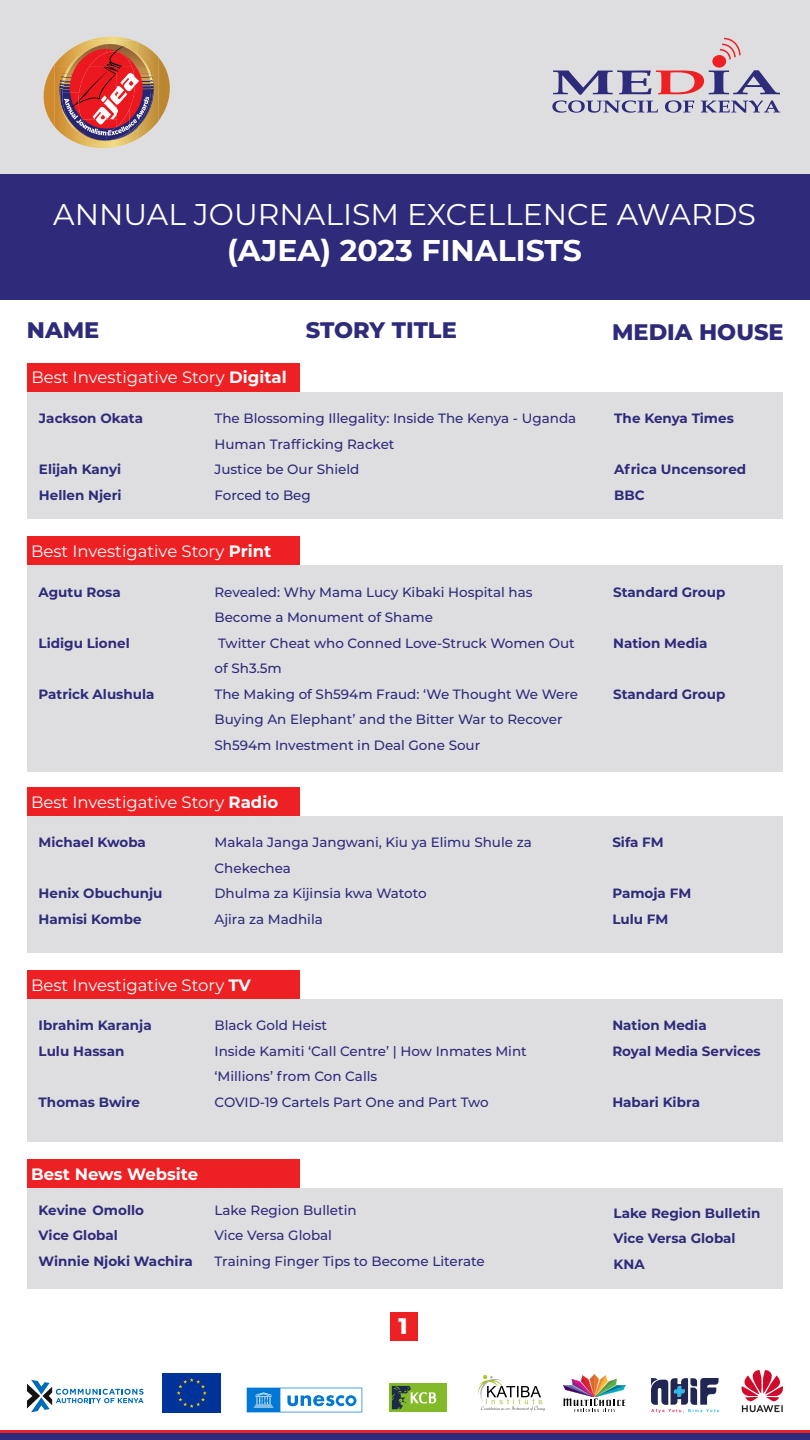
<style>
.page{position:relative;width:810px;height:1440px;background:#fff}
.page>*{position:absolute;margin:0;border:0;box-sizing:border-box;transform-origin:0 0}
.t1{font:30px/36px "Montserrat";color:#fff;text-align:center}
.t2{font:700 30px "Montserrat";color:#fff}
.t3{font:800 22.5px "Montserrat";color:#2e2b7a}
.t4{font:800 22.5px "Montserrat";color:#fff}
.t5{font:16.5px "Montserrat";color:#fff}
.t6{font:700 16.5px "Montserrat";color:#fff}
.t7{font:500 13.5px/25.5px "Montserrat";color:#2e2b7a}
.t8{font:700 13.5px "Montserrat";color:#2e2b7a}
.s1{font-weight:700}
</style>
<div class="page">
<div style="left:0;top:1433px;width:810px;height:7px;background:#2e2b7a"></div>
<hr style="left:0;top:1430px;width:810px;height:3px;background:#ed2124">
<img style="left:478px;top:1375px;width:67px;height:37px">
<img style="left:486px;top:1399px;width:56px;height:5px">
<img style="left:511px;top:1406px;width:28px;height:5px">
<img style="left:487px;top:1386px;width:54px;height:11px">
<svg style="left:651px;top:1378px;width:68px;height:35px"></svg>
<svg style="left:741px;top:1370px;width:42px;height:42px"></svg>
<div style="left:389px;top:1384px;width:58px;height:28px;background:#82ba29"></div>
<svg style="left:392px;top:1386px;width:44px;height:23px"></svg>
<svg style="left:27px;top:1380px;width:117px;height:32px"></svg>
<div style="left:162px;top:1373px;width:59px;height:39px;background:#039"></div>
<svg style="left:177px;top:1378px;width:30px;height:30px"></svg>
<svg style="left:563px;top:1374px;width:63px;height:38px"></svg>
<svg style="left:247px;top:1388px;width:115px;height:24px"></svg>
<div style="left:0;top:0;width:810px;height:300px;background:#dedee0"></div>
<svg style="left:43px;top:37px;width:127px;height:111px"></svg>
<img style="left:54px;top:40px;width:84px;height:27px">
<img style="left:138px;top:40px;width:20px;height:2px">
<img style="left:84px;top:68px;width:33px;height:51px">
<img style="left:117px;top:68px;width:12px;height:41px">
<img style="left:54px;top:119px;width:53px;height:27px">
<img style="left:138px;top:139px;width:20px;height:7px">
<img style="left:138px;top:42px;width:20px;height:97px">
<img style="left:54px;top:67px;width:21px;height:75px">
<img style="left:75px;top:133px;width:63px;height:13px">
<img style="left:63px;top:44px;width:44px;height:48px">
<img style="left:107px;top:44px;width:40px;height:24px">
<img style="left:129px;top:68px;width:23px;height:63px">
<img style="left:82px;top:92px;width:2px;height:42px">
<img style="left:107px;top:109px;width:23px;height:32px">
<img style="left:84px;top:123px;width:23px;height:18px">
<img style="left:119px;top:45px;width:30px;height:24px">
<img style="left:131px;top:69px;width:22px;height:64px">
<img style="left:108px;top:131px;width:23px;height:10px">
<img style="left:68px;top:45px;width:35px;height:23px">
<img style="left:60px;top:68px;width:22px;height:67px">
<img style="left:81px;top:134px;width:14px;height:6px">
<svg style="left:552px;top:70px;width:228px;height:43px"></svg>
<div style="left:712px;top:55px;width:14px;height:13px;background:#ed2124;border-radius:50%"></div>
<svg style="left:720px;top:38px;width:21px;height:21px"></svg>
<div style="left:0;top:174px;width:810px;height:126px;background:#2e2b7a"></div>
<div style="left:27px;top:363px;width:273px;height:29px;background:#ed2124"></div>
<div style="left:27px;top:537px;width:272px;height:28px;background:#ed2124"></div>
<div style="left:27px;top:788px;width:272px;height:28px;background:#ed2124"></div>
<div style="left:27px;top:970px;width:272px;height:29px;background:#ed2124"></div>
<div style="left:27px;top:1160px;width:272px;height:28px;background:#ed2124"></div>
<div style="left:390px;top:1312px;width:28px;height:29px;background:#ed2124"></div>
<div style="left:27px;top:392px;width:756px;height:127px;background:#dedee0"></div>
<div style="left:27px;top:566px;width:755px;height:206px;background:#dedee0"></div>
<div style="left:27px;top:816px;width:755px;height:136px;background:#dedee0"></div>
<div style="left:27px;top:999px;width:755px;height:143px;background:#dedee0"></div>
<div style="left:28px;top:1188px;width:755px;height:100px;background:#dedee0"></div>
<p class="t1" style="left:53px;top:195px;width:704px">ANNUAL JOURNALISM EXCELLENCE AWARDS <span class="s1">(AJEA) 2023 FINALISTS</span></p>
<h1 class="t1" style="left:57px;top:195px;width:704px">ANNUAL JOURNALISM EXCELLENCE AWARDS</h1>
<h1 class="t2" style="left:245px;top:229px;width:329px">NOMINEES L ST 2023</h1>
<p class="t3" style="left:27px;top:314px;width:74px">NAME</p>
<p class="t5" style="left:31px;top:366px;width:257px">Best Investigative Story <span class="s1">Digital</span></p>
<p class="t3" style="left:306px;top:314px;width:153px">STORY TITLE</p>
<p class="t8" style="left:39px;top:409px;width:106px">Jackson Okata</p>
<p class="t8" style="left:39px;top:460px;width:84px">Elijah Kanyi</p>
<p class="t8" style="left:39px;top:485px;width:84px">Hellen Njeri</p>
<p class="t7" style="left:214px;top:405px;width:363px">The Blossoming Illegality: Inside The Kenya - Uganda<br>Human Trafficking Racket</p>
<p class="t7" style="left:214px;top:456px;width:147px">Justice be Our Shield</p>
<p class="t7" style="left:214px;top:482px;width:98px">Forced to Beg</p>
<p class="t5" style="left:31px;top:540px;width:242px">Best Investigative Story <span class="s1">Print</span></p>
<p class="t8" style="left:39px;top:582px;width:84px">Agutu Rosa</p>
<p class="t8" style="left:39px;top:633px;width:93px">Lidigu Lionel</p>
<p class="t8" style="left:39px;top:684px;width:117px">Patrick Alushula</p>
<p class="t7" style="left:214px;top:578px;width:320px">Revealed: Why Mama Lucy Kibaki Hospital has</p>
<p class="t7" style="left:214px;top:604px;width:220px">Become a Monument of Shame</p>
<p class="t7" style="left:214px;top:629px;width:362px">Twitter Cheat who Conned Love-Struck Women Out of Sh3.5m</p>
<p class="t7" style="left:214px;top:680px;width:365px">The Making of Sh594m Fraud: ‘We Thought We Were<br>Buying An Elephant’ and the Bitter War to Recover<br>Sh594m Investment in Deal Gone Sour</p>
<p class="t5" style="left:31px;top:790px;width:249px">Best Investigative Story <span class="s1">Radio</span></p>
<p class="t8" style="left:39px;top:833px;width:109px">Michael Kwoba</p>
<p class="t8" style="left:39px;top:884px;width:125px">Henix Obuchunju</p>
<p class="t8" style="left:39px;top:909px;width:105px">Hamisi Kombe</p>
<p class="t7" style="left:214px;top:829px;width:319px">Makala Janga Jangwani, Kiu ya Elimu Shule za<br>Chekechea</p>
<p class="t7" style="left:214px;top:880px;width:214px">Dhulma za Kijinsia kwa Watoto</p>
<p class="t7" style="left:214px;top:906px;width:110px">Ajira za Madhila</p>
<p class="t5" style="left:31px;top:973px;width:221px">Best Investigative Story <span class="s1">TV</span></p>
<p class="t8" style="left:39px;top:1016px;width:115px">Ibrahim Karanja</p>
<p class="t8" style="left:39px;top:1041px;width:87px">Lulu Hassan</p>
<p class="t8" style="left:39px;top:1092px;width:103px">Thomas Bwire</p>
<p class="t7" style="left:214px;top:1012px;width:114px">Black Gold Heist</p>
<p class="t7" style="left:214px;top:1038px;width:314px">Inside Kamiti ‘Call Centre’ | How Inmates Mint ‘Millions’ from Con Calls</p>
<p class="t7" style="left:214px;top:1089px;width:276px">COVID-19 Cartels Part One and Part Two</p>
<p class="t6" style="left:31px;top:1162px;width:169px">Best News Website</p>
<p class="t8" style="left:39px;top:1200px;width:107px">Kevine Omollo</p>
<p class="t8" style="left:39px;top:1226px;width:81px">Vice Global</p>
<p class="t8" style="left:39px;top:1251px;width:156px">Winnie Njoki Wachira</p>
<p class="t7" style="left:214px;top:1196px;width:144px">Lake Region Bulletin</p>
<p class="t7" style="left:214px;top:1222px;width:119px">Vice Versa Global</p>
<p class="t7" style="left:214px;top:1247px;width:272px">Training Finger Tips to Become Literate</p>
<p class="t4" style="left:399px;top:1309px;width:11px">1</p>
<p class="t3" style="left:612px;top:316px;width:173px">MEDIA HOUSE</p>
<p class="t8" style="left:614px;top:409px;width:121px">The Kenya Times</p>
<p class="t8" style="left:614px;top:460px;width:133px">Africa Uncensored</p>
<p class="t8" style="left:614px;top:485px;width:32px">BBC</p>
<p class="t8" style="left:613px;top:582px;width:114px">Standard Group</p>
<p class="t8" style="left:613px;top:633px;width:96px">Nation Media</p>
<p class="t8" style="left:613px;top:684px;width:114px">Standard Group</p>
<p class="t8" style="left:612px;top:833px;width:53px">Sifa FM</p>
<p class="t8" style="left:612px;top:884px;width:80px">Pamoja FM</p>
<p class="t8" style="left:612px;top:909px;width:58px">Lulu FM</p>
<p class="t8" style="left:612px;top:1016px;width:96px">Nation Media</p>
<p class="t8" style="left:612px;top:1041px;width:150px">Royal Media Services</p>
<p class="t8" style="left:612px;top:1092px;width:89px">Habari Kibra</p>
<p class="t8" style="left:614px;top:1203px;width:148px">Lake Region Bulletin</p>
<p class="t8" style="left:614px;top:1229px;width:124px">Vice Versa Global</p>
<p class="t8" style="left:614px;top:1254px;width:33px">KNA</p>
</div>
